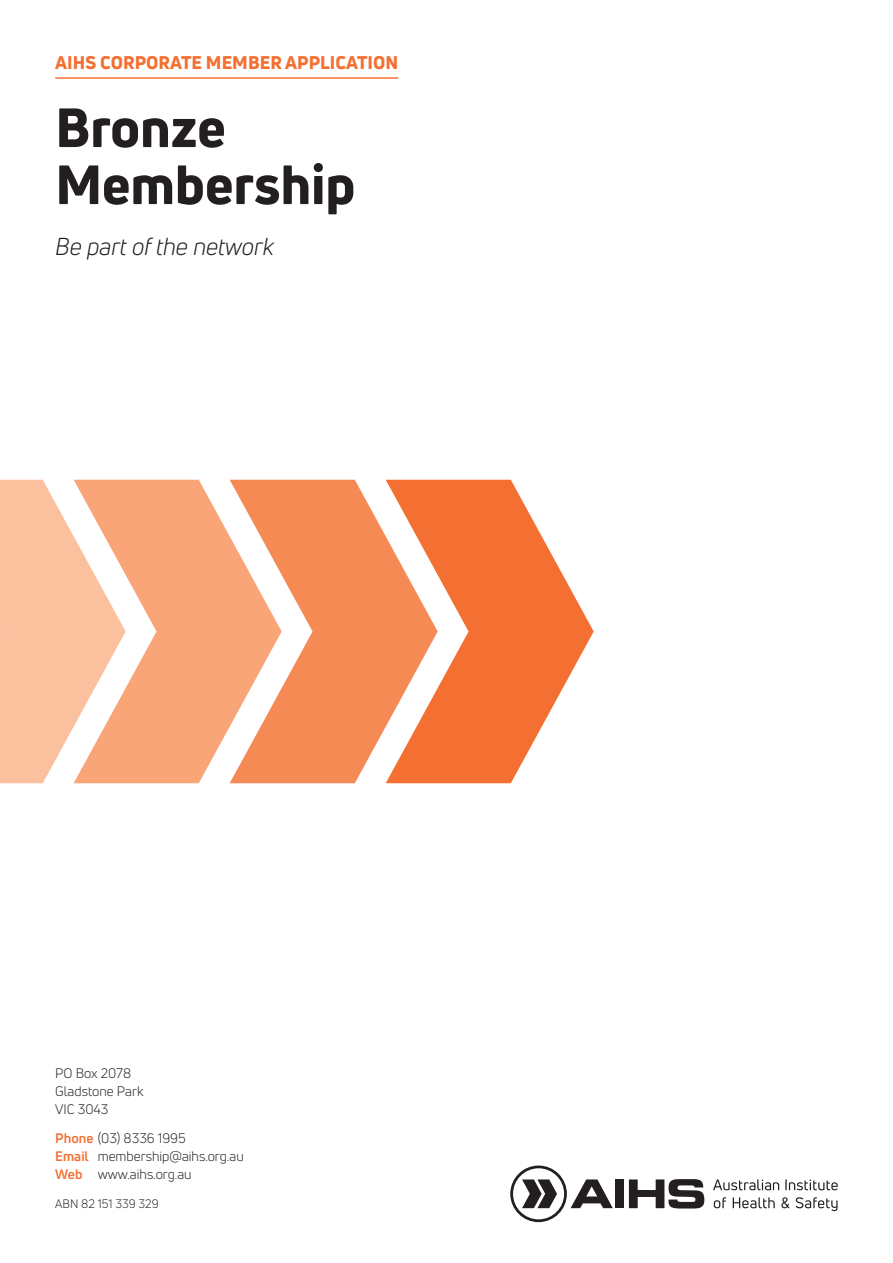
<style>
.page{position:relative;width:893px;height:1263px;background:#fff}
.page>*{position:absolute;margin:0;border:0;box-sizing:border-box;transform-origin:0 0}
.t1{font:800 54px/57px "Uni Neue";color:#231f20}
.t2{font:italic 24px "Uni Neue";color:#231f20}
.t3{font:800 18px "Uni Neue";color:#f37032}
.t4{font:13.5px/18px "Uni Neue";color:#231f20}
.t5{font:12px "Uni Neue";color:#231f20}
.s1{font-weight:700;color:#f37032}
</style>
<div class="page">
<hr style="left:55px;top:77px;width:343px;height:2px;background:#f37032">
<svg style="left:438px;top:480px;width:156px;height:303px;fill:#f37032"></svg>
<svg style="left:0;top:480px;width:74px;height:303px;background:#fbc5a6"></svg>
<svg style="left:282px;top:480px;width:156px;height:303px;fill:#f68a55"></svg>
<svg style="left:74px;top:480px;width:208px;height:303px;fill:#f9a578"></svg>
<div style="left:615px;top:1179px;width:9px;height:29px;background:#231f20"></div>
<svg style="left:629px;top:1179px;width:75px;height:29px"></svg>
<svg style="left:510px;top:1165px;width:103px;height:57px"></svg>
<svg style="left:713px;top:1179px;width:66px;height:11px"></svg>
<svg style="left:785px;top:1179px;width:53px;height:11px"></svg>
<svg style="left:714px;top:1197px;width:12px;height:11px"></svg>
<svg style="left:733px;top:1197px;width:42px;height:11px"></svg>
<svg style="left:781px;top:1197px;width:9px;height:11px"></svg>
<svg style="left:796px;top:1197px;width:41px;height:14px"></svg>
<h3 class="t3" style="left:55px;top:50px;width:344px">AIHS CORPORATE MEMBER APPLICATION</h3>
<h1 class="t1" style="left:55px;top:98px;width:302px">Bronze<br>Membership</h1>
<h2 class="t2" style="left:55px;top:232px;width:220px">Be part of the network</h2>
<p class="t4" style="left:55px;top:1064px;width:90px">PO Box 2078<br>Gladstone Park<br>VIC 3043</p>
<p class="t4" style="left:55px;top:1129px;width:190px"><span class="s1">Phone</span> (03) 8336 1995<br><span class="s1">Email</span> membership@aihs.org.au<br><span class="s1">Web</span> www.aihs.org.au</p>
<p class="t5" style="left:55px;top:1196px;width:105px">ABN 82 151 339 329</p>
</div>
